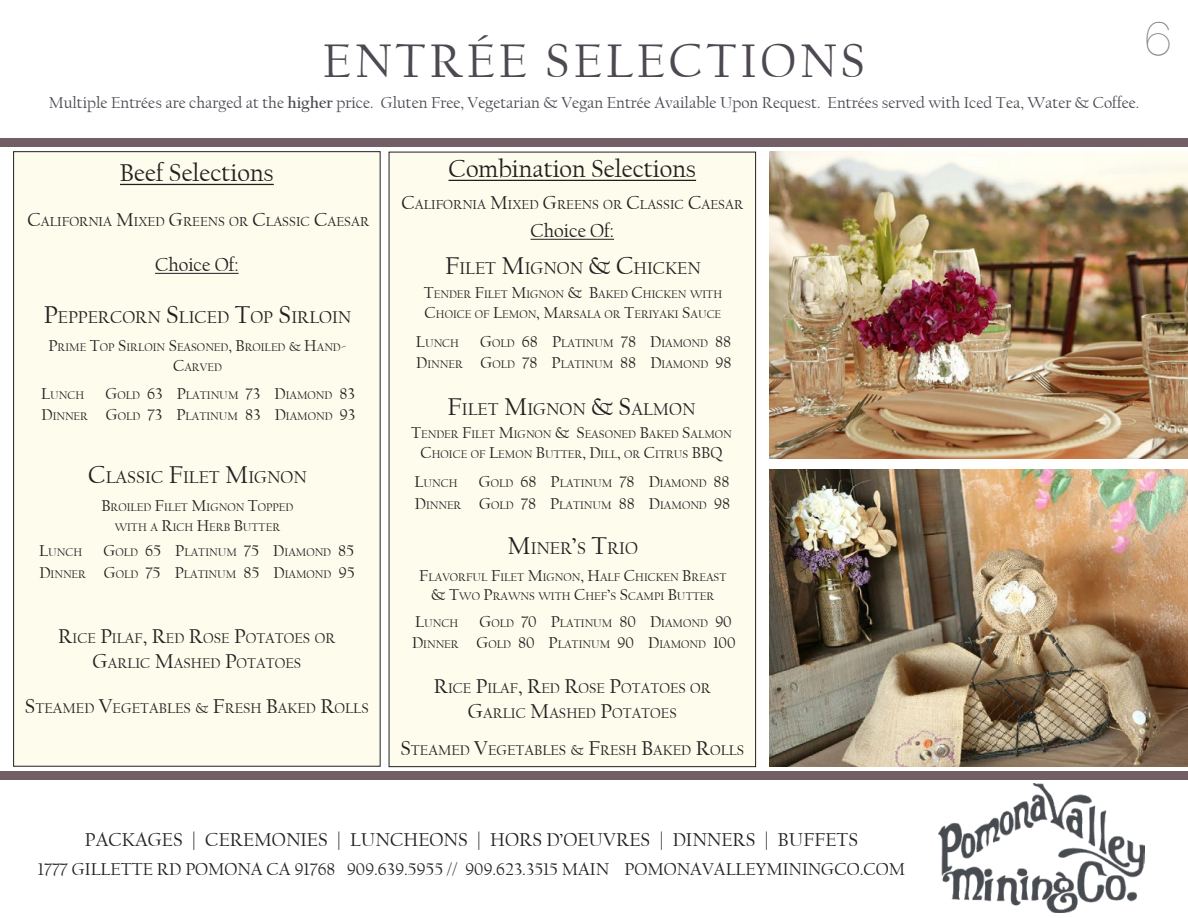
<style>
.page{position:relative;width:1188px;height:918px;background:#fff}
.page>*{position:absolute;margin:0;border:0;box-sizing:border-box;transform-origin:0 0}
.t1{font:49.5px "Californian FB";letter-spacing:.075em;color:#4d4851}
.t2{font:200 48px "Helvetica Neue";color:#887f7f}
.t3{font:25.5px "Californian FB";color:#231f20}
.t4{font:19.5px "Californian FB";color:#231f20}
.t5{font:18px "Californian FB";color:#231f20}
.t6{font:17.85px "Californian FB";color:#231f20}
.t7{font:16.5px "Californian FB";color:#4d4851}
.t8{font:14.7px/25.2px "Californian FB";color:#231f20;text-align:center}
.t9{font:13.65px "Californian FB";color:#231f20}
.t10{font:11.55px/21.5px "Californian FB";color:#231f20;text-align:right}
.s1{font-weight:700}
.s2{font-size:19.5px}
.s3{font-size:25.5px}
.s4{font-size:16.5px}
.s5{font-size:13.5px}
.s6{font-size:21px}
.s7{font-size:15px}
</style>
<div class="page">
<div style="left:0;top:138px;width:1188px;height:9px;background:#735e66"></div>
<div style="left:0;top:771px;width:1188px;height:9px;background:#735e66"></div>
<img style="left:770px;top:470px;width:418px;height:297px">
<img style="left:770px;top:151px;width:418px;height:308px">
<div style="left:14px;top:152px;width:366px;height:614px;background:#fdfced"></div>
<hr style="left:120px;top:184px;width:154px;height:1px;background:#231f20">
<hr style="left:155px;top:273px;width:84px;height:1px;background:#231f20">
<div style="left:389px;top:152px;width:367px;height:615px;background:#fdfced"></div>
<hr style="left:449px;top:180px;width:247px;height:1px;background:#231f20">
<hr style="left:531px;top:239px;width:83px;height:1px;background:#231f20">
<img style="left:939px;top:784px;width:205px;height:128px">
<h1 class="t1" style="left:323px;top:34px;width:544px">ENTRÉE SELECTIONS</h1>
<h3 class="t7" style="left:49px;top:94px;width:1092px">Multiple Entrées are charged at the <span class="s1">higher</span> price. Gluten Free, Vegetarian &amp; Vegan Entrée Available Upon Request. Entrées served with Iced Tea, Water &amp; Coffee.</h3>
<h2 class="t2" style="left:1145px;top:1px;width:28px">6</h2>
<h3 class="t3" style="left:120px;top:159px;width:155px">Beef Selections</h3>
<p class="t9" style="left:27px;top:214px;width:343px"><span class="s2">C</span>ALIFORNIA <span class="s2">M</span>IXED <span class="s2">G</span>REENS OR <span class="s2">C</span>LASSIC <span class="s2">C</span>AESAR</p>
<h3 class="t4" style="left:155px;top:254px;width:85px">Choice Of:</h3>
<h3 class="t6" style="left:44px;top:308px;width:309px"><span class="s3">P</span>EPPERCORN <span class="s3">S</span> LICED <span class="s3">T</span>OP <span class="s3">S</span> IRLOIN</h3>
<p class="t10" style="left:48px;top:338px;width:299px;line-height:19.8px;text-align:center"><span class="s4">P</span>RIME <span class="s4">T</span>OP <span class="s4">S</span> IRLOIN <span class="s4">S</span> EASONED<span class="s4">, B</span>ROILED <span class="s5">&amp;</span> <span class="s4">H</span>AND<span class="s4">-<br>C</span>ARVED</p>
<p class="t10" style="left:41px;top:385px;width:45px"><span class="s4">L</span>UNCH</p>
<p class="t10" style="left:41px;top:385px;width:316px"><span class="s4">G</span>OLD <span class="s4">63 P</span>LATINUM <span class="s4">73 D</span>IAMOND <span class="s4">83<br>D</span>INNER <span class="s4">G</span>OLD <span class="s4">73 P</span>LATINUM <span class="s4">83 D</span>IAMOND <span class="s4">93</span></p>
<h3 class="t6" style="left:88px;top:467px;width:220px"><span class="s3">C</span>LASSIC <span class="s3">F</span>ILET <span class="s3">M</span>IGNON</h3>
<p class="t10" style="left:101px;top:498px;width:194px;line-height:19.8px;text-align:center"><span class="s4">B</span>ROILED <span class="s4">F</span>ILET <span class="s4">M</span>IGNON <span class="s4">T</span>OPPED<br>WITH A <span class="s4">R</span>ICH <span class="s4">H</span>ERB <span class="s4">B</span>UTTER</p>
<p class="t10" style="left:39px;top:542px;width:45px"><span class="s4">L</span>UNCH</p>
<p class="t10" style="left:39px;top:542px;width:317px"><span class="s4">G</span>OLD <span class="s4">65 P</span>LATINUM <span class="s4">75 D</span>IAMOND <span class="s4">85<br>D</span>INNER <span class="s4">G</span>OLD <span class="s4">75 P</span>LATINUM <span class="s4">85 D</span>IAMOND <span class="s4">95</span></p>
<p class="t8" style="left:58px;top:626px;width:279px"><span class="s6">R</span>ICE <span class="s6">P</span>ILAF<span class="s6">, R</span>ED <span class="s6">R</span>OSE <span class="s6">P</span>OTATOES OR<br><span class="s6">G</span>ARLIC <span class="s6">M</span>ASHED <span class="s6">P</span>OTATOES</p>
<p class="t8" style="left:25px;top:696px;width:345px"><span class="s6">S</span> TEAMED <span class="s6">V</span>EGETABLES <span class="s7">&amp;</span> <span class="s6">F</span>RESH <span class="s6">B</span>AKED <span class="s6">R</span>OLLS</p>
<h3 class="t3" style="left:449px;top:155px;width:249px">Combination Selections</h3>
<p class="t9" style="left:401px;top:197px;width:343px"><span class="s2">C</span>ALIFORNIA <span class="s2">M</span>IXED <span class="s2">G</span>REENS OR <span class="s2">C</span>LASSIC <span class="s2">C</span>AESAR</p>
<h3 class="t4" style="left:531px;top:220px;width:85px">Choice Of:</h3>
<h3 class="t6" style="left:445px;top:259px;width:257px"><span class="s3">F</span>ILET <span class="s3">M</span>IGNON <span class="s3">&amp; C</span>HICKEN</h3>
<p class="t10" style="left:424px;top:284px;width:300px;line-height:19.8px;text-align:left"><span class="s4">T</span>ENDER <span class="s4">F</span>ILET <span class="s4">M</span>IGNON <span class="s4">&amp; B</span>AKED <span class="s4">C</span>HICKEN WITH<br><span class="s4">C</span>HOICE OF <span class="s4">L</span>EMON<span class="s4">, M</span>ARSALA OR <span class="s4">T</span>ERIYAKI <span class="s4">S</span>AUCE</p>
<p class="t10" style="left:416px;top:333px;width:45px"><span class="s4">L</span>UNCH</p>
<p class="t10" style="left:416px;top:333px;width:317px"><span class="s4">G</span>OLD <span class="s4">68 P</span>LATINUM <span class="s4">78 D</span>IAMOND <span class="s4">88<br>D</span>INNER <span class="s4">G</span>OLD <span class="s4">78 P</span>LATINUM <span class="s4">88 D</span>IAMOND <span class="s4">98</span></p>
<h3 class="t6" style="left:448px;top:399px;width:249px"><span class="s3">F</span>ILET <span class="s3">M</span>IGNON <span class="s3">&amp; S</span>ALMON</h3>
<p class="t10" style="left:411px;top:425px;width:322px;line-height:19.8px;text-align:center"><span class="s4">T</span>ENDER <span class="s4">F</span>ILET <span class="s4">M</span>IGNON <span class="s4">&amp; S</span> EASONED <span class="s4">B</span>AKED <span class="s4">S</span>ALMON<br><span class="s4">C</span>HOICE OF <span class="s4">L</span>EMON <span class="s4">B</span>UTTER<span class="s4">, D</span>ILL<span class="s4">,</span> OR <span class="s4">C</span>ITRUS <span class="s4">BBQ</span></p>
<p class="t10" style="left:415px;top:473px;width:45px"><span class="s4">L</span>UNCH</p>
<p class="t10" style="left:415px;top:473px;width:317px"><span class="s4">G</span>OLD <span class="s4">68 P</span>LATINUM <span class="s4">78 D</span>IAMOND <span class="s4">88<br>D</span>INNER <span class="s4">G</span>OLD <span class="s4">78 P</span>LATINUM <span class="s4">88 D</span>IAMOND <span class="s4">98</span></p>
<h3 class="t6" style="left:508px;top:538px;width:132px"><span class="s3">M</span>INER<span class="s3">’</span>S <span class="s3">T</span>RIO</h3>
<p class="t10" style="left:419px;top:567px;width:309px;line-height:19.8px;text-align:center"><span class="s4">F</span>LAVORFUL <span class="s4">F</span>ILET <span class="s4">M</span>IGNON<span class="s4">, H</span>ALF <span class="s4">C</span>HICKEN <span class="s4">B</span>REAST <span class="s4">&amp; T</span>WO <span class="s4">P</span>RAWNS WITH <span class="s4">C</span>HEF<span class="s4">’</span>S <span class="s4">S</span> CAMPI <span class="s4">B</span>UTTER</p>
<p class="t10" style="left:415px;top:612px;width:45px"><span class="s4">L</span>UNCH</p>
<p class="t10" style="left:412px;top:612px;width:325px;text-align:left;text-indent:67px"><span class="s4">G</span>OLD <span class="s4">70 P</span>LATINUM <span class="s4">80 D</span>IAMOND <span class="s4">90<br>D</span>INNER <span class="s4">G</span>OLD <span class="s4">80 P</span>LATINUM <span class="s4">90 D</span>IAMOND <span class="s4">100</span></p>
<p class="t8" style="left:434px;top:675px;width:279px"><span class="s6">R</span>ICE <span class="s6">P</span>ILAF<span class="s6">, R</span>ED <span class="s6">R</span>OSE <span class="s6">P</span>OTATOES OR<br><span class="s6">G</span>ARLIC <span class="s6">M</span>ASHED <span class="s6">P</span>OTATOES</p>
<p class="t8" style="left:400px;top:738px;width:345px"><span class="s6">S</span> TEAMED <span class="s6">V</span>EGETABLES <span class="s7">&amp;</span> <span class="s6">F</span>RESH <span class="s6">B</span>AKED <span class="s6">R</span>OLLS</p>
<h3 class="t4" style="left:85px;top:829px;width:775px">PACKAGES | CEREMONIES | LUNCHEONS | HORS D’OEUVRES | DINNERS | BUFFETS</h3>
<h3 class="t5" style="left:38px;top:859px;width:869px">1777 GILLETTE RD POMONA CA 91768 909.639.5955 // 909.623.3515 MAIN POMONAVALLEYMININGCO.COM</h3>
</div>
